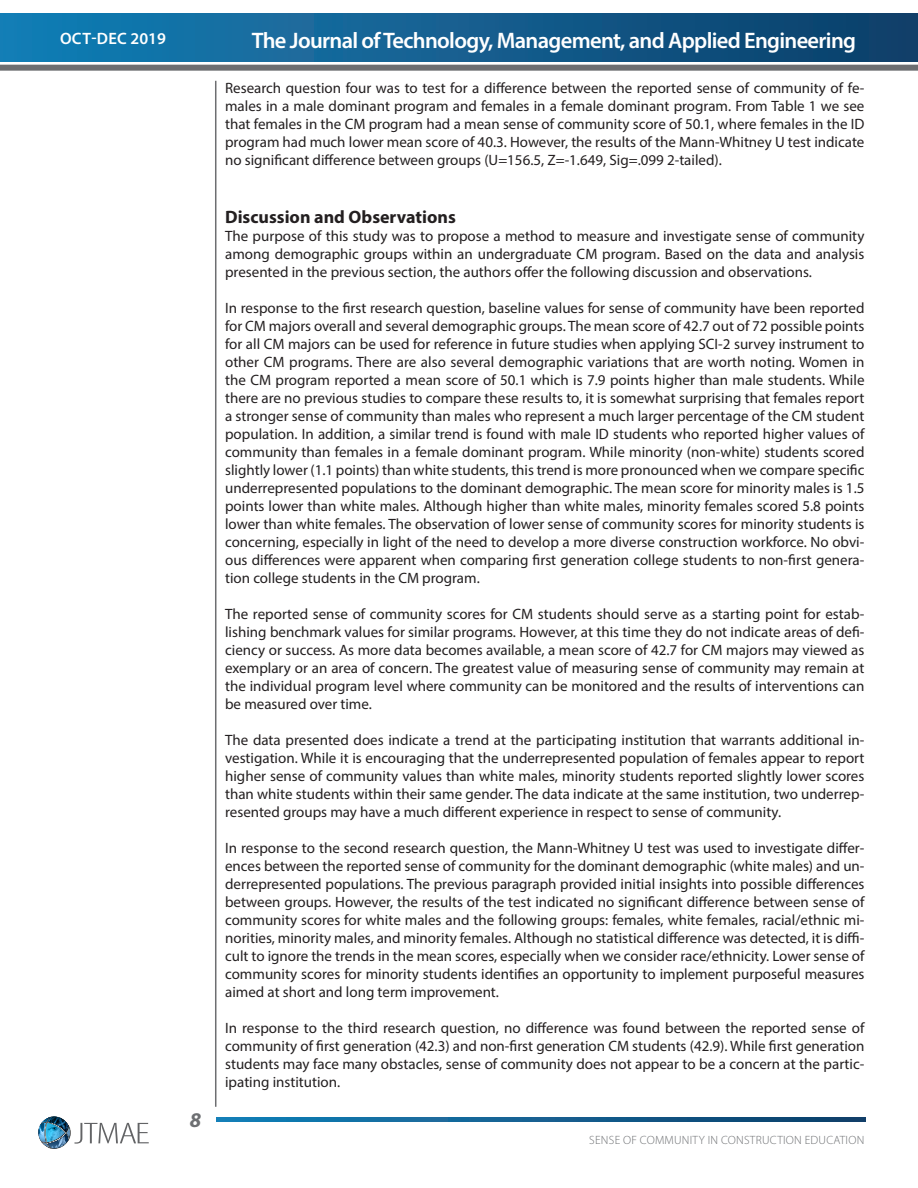
<style>
.page{position:relative;width:918px;height:1188px;background:#fff}
.page>*{position:absolute;margin:0;border:0;box-sizing:border-box;transform-origin:0 0}
.t1{font:600 22.5px "Myriad Pro";letter-spacing:-.03em;color:#fff}
.t2{font:italic 700 21px "Myriad Pro";color:#6d6f72}
.t3{font:700 18px "Myriad Pro";color:#231f20}
.t4{font:600 16.5px "Myriad Pro";letter-spacing:.02em;color:#fff}
.t5{font:15px/18px "Myriad Pro";color:#231f20;text-align:justify}
.t6{font:300 12px "Myriad Pro";letter-spacing:.02em;color:#6d6f72}
</style>
<div class="page">
<div style="left:0;top:65px;width:918px;height:6px;background:#6d6e71"></div>
<svg style="left:216px;top:1117px;width:649px;height:5px;background:#115f90"></svg>
<div style="left:0;top:14px;width:918px;height:48px;background:linear-gradient(to right,#157fb6,#0e3e69)"></div>
<hr style="left:917px;top:14px;width:1px;height:48px;background:#113f69">
<hr style="left:215px;top:81px;width:1px;height:1026px;background:#6d6e71">
<svg style="left:38px;top:1117px;width:111px;height:31px"></svg>
<p class="t4" style="left:60px;top:28px;width:107px">OCT-DEC 2019</p>
<p class="t1" style="left:252px;top:27px;width:606px">The Journal of Technology, Management, and Applied Engineering</p>
<p class="t5" style="left:225px;top:79px;width:641px">Research question four was to test for a difference between the reported sense of community of fe&shy;males in a male dominant program and females in a female dominant program. From Table 1 we see that females in the CM program had a mean sense of community score of 50.1, where females in the ID program had much lower mean score of 40.3. However, the results of the Mann-Whitney U test indicate no significant difference between groups (U=156.5, Z=-1.649, Sig=.099 2-tailed).</p>
<p class="t2" style="left:190px;top:1106px;width:13px">8</p>
<p class="t3" style="left:225px;top:205px;width:232px">Discussion and Observations</p>
<p class="t5" style="left:225px;top:227px;width:641px">The purpose of this study was to propose a method to measure and investigate sense of community among demographic groups within an undergraduate CM program. Based on the data and analysis presented in the previous section, the authors offer the following discussion and observations.</p>
<p class="t5" style="left:225px;top:299px;width:641px">In response to the first research question, baseline values for sense of community have been reported for CM majors overall and several demographic groups. The mean score of 42.7 out of 72 possible points for all CM majors can be used for reference in future studies when applying SCI-2 survey instrument to other CM programs. There are also several demographic variations that are worth noting. Women in the CM program reported a mean score of 50.1 which is 7.9 points higher than male students. While there are no previous studies to compare these results to, it is somewhat surprising that females report a stronger sense of community than males who represent a much larger percentage of the CM student population. In addition, a similar trend is found with male ID students who reported higher values of community than females in a female dominant program. While minority (non-white) students scored slightly lower (1.1 points) than white students, this trend is more pronounced when we compare specific underrepresented populations to the dominant demographic. The mean score for minority males is 1.5 points lower than white males. Although higher than white males, minority females scored 5.8 points lower than white females. The observation of lower sense of community scores for minority students is concerning, especially in light of the need to develop a more diverse construction workforce. No obvi&shy;ous differences were apparent when comparing first generation college students to non-first genera&shy;tion college students in the CM program.</p>
<p class="t5" style="left:225px;top:605px;width:641px">The reported sense of community scores for CM students should serve as a starting point for estab&shy;lishing benchmark values for similar programs. However, at this time they do not indicate areas of defi&shy;ciency or success. As more data becomes available, a mean score of 42.7 for CM majors may viewed as exemplary or an area of concern. The greatest value of measuring sense of community may remain at the individual program level where community can be monitored and the results of interventions can be measured over time.</p>
<p class="t5" style="left:225px;top:731px;width:641px">The data presented does indicate a trend at the participating institution that warrants additional in&shy;vestigation. While it is encouraging that the underrepresented population of females appear to report higher sense of community values than white males, minority students reported slightly lower scores than white students within their same gender. The data indicate at the same institution, two underrep&shy;resented groups may have a much different experience in respect to sense of community.</p>
<p class="t5" style="left:225px;top:839px;width:641px">In response to the second research question, the Mann-Whitney U test was used to investigate differ&shy;ences between the reported sense of community for the dominant demographic (white males) and un&shy;derrepresented populations. The previous paragraph provided initial insights into possible differences between groups. However, the results of the test indicated no significant difference between sense of community scores for white males and the following groups: females, white females, racial/ethnic mi&shy;norities, minority males, and minority females. Although no statistical difference was detected, it is diffi&shy;cult to ignore the trends in the mean scores, especially when we consider race/ethnicity. Lower sense of community scores for minority students identifies an opportunity to implement purposeful measures aimed at short and long term improvement.</p>
<p class="t5" style="left:225px;top:1019px;width:641px">In response to the third research question, no difference was found between the reported sense of community of first generation (42.3) and non-first generation CM students (42.9). While first generation students may face many obstacles, sense of community does not appear to be a concern at the partic&shy;ipating institution.</p>
<p class="t6" style="left:589px;top:1134px;width:277px">SENSE OF COMMUNITY IN CONSTRUCTION EDUCATION</p>
</div>
